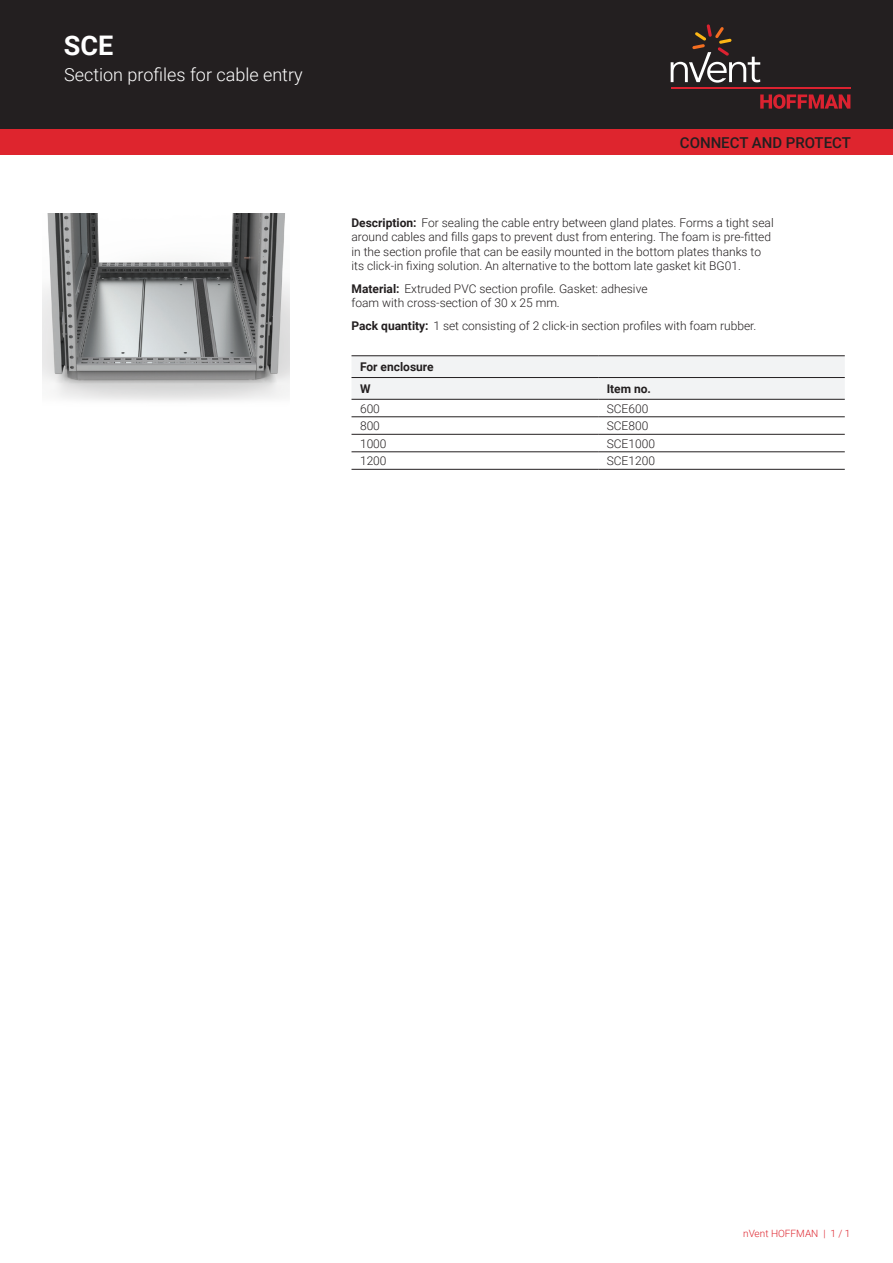
<style>
.page{position:relative;width:893px;height:1263px;background:#fff}
.page>*{position:absolute;margin:0;border:0;box-sizing:border-box;transform-origin:0 0}
.t1{font:700 27px "Roboto";color:#fff}
.t2{font:300 18px "Roboto";color:#fff}
.t3{font:500 15px "Roboto";color:#231f20}
.t4{font:300 12px/14.4px "Roboto";color:#231f20}
.t5{font:700 12px/21.8px "Roboto";color:#231f20}
.t6{font:300 10.05px "Roboto";color:#de252e}
.s1{font-weight:700}
</style>
<div class="page">
<div style="left:0;top:0;width:893px;height:129px;background:#231f20"></div>
<svg style="left:760px;top:94px;width:90px;height:15px"></svg>
<hr style="left:671px;top:88px;width:179px;height:1px;background:#db2230">
<svg style="left:671px;top:24px;width:89px;height:59px"></svg>
<div style="left:0;top:129px;width:893px;height:26px;background:#de252e"></div>
<div style="left:351px;top:356px;width:494px;height:43px;background:#f2f3f4"></div>
<hr style="left:351px;top:355px;width:247px;height:1px;background:#231f20">
<hr style="left:598px;top:355px;width:247px;height:1px;background:#231f20">
<hr style="left:351px;top:416px;width:247px;height:1px;background:#231f20">
<hr style="left:598px;top:416px;width:247px;height:1px;background:#231f20">
<hr style="left:351px;top:434px;width:247px;height:1px;background:#231f20">
<hr style="left:598px;top:434px;width:247px;height:1px;background:#231f20">
<hr style="left:351px;top:451px;width:247px;height:1px;background:#231f20">
<hr style="left:598px;top:451px;width:247px;height:1px;background:#231f20">
<hr style="left:351px;top:469px;width:247px;height:1px;background:#231f20">
<hr style="left:598px;top:469px;width:247px;height:1px;background:#231f20">
<hr style="left:351px;top:377px;width:247px;height:1px;background:#231f20">
<hr style="left:598px;top:377px;width:247px;height:1px;background:#231f20">
<hr style="left:351px;top:399px;width:247px;height:1px;background:#231f20">
<hr style="left:598px;top:399px;width:247px;height:1px;background:#231f20">
<img style="left:43px;top:213px;width:246px;height:188px">
<h1 class="t1" style="left:64px;top:27px;width:51px">SCE</h1>
<h2 class="t2" style="left:64px;top:62px;width:240px">Section profiles for cable entry</h2>
<p class="t3" style="left:680px;top:132px;width:173px">CONNECT AND PROTECT</p>
<p class="t4" style="left:351px;top:215px;width:424px"><span class="s1">Description:</span> For sealing the cable entry between gland plates. Forms a tight seal around cables and fills gaps to prevent dust from entering. The foam is pre-fitted in the section profile that can be easily mounted in the bottom plates thanks to its click-in fixing solution. An alternative to the bottom late gasket kit BG01.</p>
<p class="t4" style="left:351px;top:281px;width:298px"><span class="s1">Material:</span> Extruded PVC section profile. Gasket: adhesive foam with cross-section of 30 x 25 mm.</p>
<p class="t4" style="left:351px;top:318px;width:406px"><span class="s1">Pack quantity:</span> 1 set consisting of 2 click-in section profiles with foam rubber.</p>
<p class="t5" style="left:360px;top:356px;width:75px">For enclosure<br>W</p>
<p class="t5" style="left:607px;top:377px;width:46px">Item no.</p>
<p class="t4" style="left:360px;top:401px;width:21px">600</p>
<p class="t4" style="left:607px;top:401px;width:43px">SCE600</p>
<p class="t4" style="left:360px;top:418px;width:21px">800</p>
<p class="t4" style="left:607px;top:418px;width:43px">SCE800</p>
<p class="t4" style="left:360px;top:436px;width:28px">1000</p>
<p class="t4" style="left:607px;top:436px;width:50px">SCE1000</p>
<p class="t4" style="left:360px;top:453px;width:28px">1200</p>
<p class="t4" style="left:607px;top:453px;width:50px">SCE1200</p>
<p class="t6" style="left:743px;top:1226px;width:109px">nVent HOFFMAN | 1 / 1</p>
</div>
